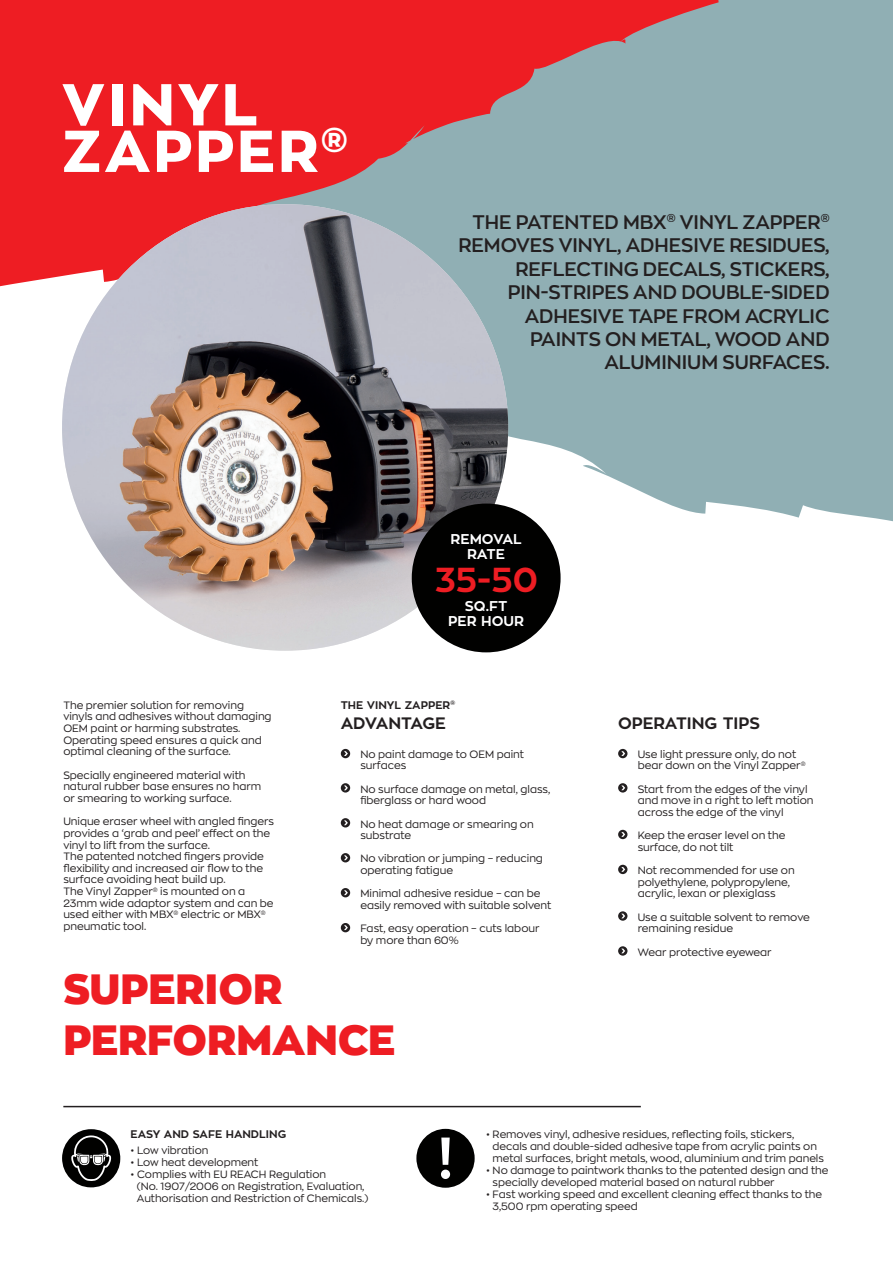
<style>
.page{position:relative;width:893px;height:1263px;background:#fff}
.page>*{position:absolute;margin:0;border:0;box-sizing:border-box;transform-origin:0 0}
.t1{font:800 58.5px "Zona Pro";letter-spacing:.06em;color:#fff}
.t2{font:900 42px "Zona Pro";color:#ee1d23}
.t3{font:700 34.5px "Zona Pro";color:#ee1d23}
.t4{font:600 19.5px/23.4px "Zona Pro";color:#231f20;text-align:right}
.t5{font:700 16.5px "Zona Pro";color:#231f20}
.t6{font:700 16.5px "Zona Pro";letter-spacing:-.025em;color:#231f20}
.t7{font:700 14.1px "Zona Pro";color:#fff}
.t8{font:700 10.95px "Zona Pro";color:#231f20}
.t9{font:10.65px/11.7px "Zona Pro";color:#231f20}
.t10{font:10.5px "Zona Pro";color:#231f20}
</style>
<div class="page">
<svg style="left:463px;top:0;width:430px;height:521px;background:#98b5b9"></svg>
<svg style="left:0;top:0;width:719px;height:292px;background:#c9575d"></svg>
<div style="left:618px;top:749px;width:9px;height:9px;background:#231f20;border-radius:50%"></div>
<svg style="left:621px;top:751px;width:4px;height:5px"></svg>
<svg style="left:618px;top:783px;width:9px;height:9px"></svg>
<svg style="left:621px;top:785px;width:4px;height:5px"></svg>
<div style="left:618px;top:830px;width:9px;height:9px;background:#231f20;border-radius:50%"></div>
<svg style="left:621px;top:832px;width:4px;height:5px"></svg>
<div style="left:618px;top:865px;width:9px;height:9px;background:#231f20;border-radius:50%"></div>
<svg style="left:621px;top:867px;width:4px;height:5px"></svg>
<svg style="left:618px;top:911px;width:9px;height:10px"></svg>
<svg style="left:621px;top:914px;width:4px;height:4px"></svg>
<svg style="left:618px;top:946px;width:9px;height:10px"></svg>
<svg style="left:621px;top:948px;width:4px;height:5px"></svg>
<hr style="left:63px;top:1106px;width:578px;height:1px;background:#231f20">
<div style="left:416px;top:1129px;width:59px;height:59px;background:#010100;border-radius:50%"></div>
<svg style="left:441px;top:1137px;width:9px;height:42px"></svg>
<svg style="left:62px;top:1129px;width:59px;height:58px"></svg>
<div style="left:341px;top:749px;width:9px;height:9px;background:#231f20;border-radius:50%"></div>
<svg style="left:344px;top:751px;width:4px;height:5px"></svg>
<div style="left:341px;top:783px;width:9px;height:9px;background:#231f20;border-radius:50%"></div>
<svg style="left:344px;top:785px;width:4px;height:5px"></svg>
<div style="left:341px;top:818px;width:9px;height:9px;background:#231f20;border-radius:50%"></div>
<svg style="left:344px;top:820px;width:4px;height:5px"></svg>
<div style="left:341px;top:853px;width:9px;height:9px;background:#231f20;border-radius:50%"></div>
<svg style="left:344px;top:855px;width:4px;height:5px"></svg>
<div style="left:341px;top:888px;width:9px;height:9px;background:#231f20;border-radius:50%"></div>
<svg style="left:344px;top:890px;width:4px;height:5px"></svg>
<div style="left:341px;top:923px;width:9px;height:9px;background:#231f20;border-radius:50%"></div>
<svg style="left:344px;top:925px;width:4px;height:5px"></svg>
<img style="left:62px;top:204px;width:446px;height:447px;border-radius:223px">
<div style="left:412px;top:503px;width:149px;height:149px;background:#010100;border-radius:50%"></div>
<svg style="left:892px;top:0;width:1px;height:292px"></svg>
<p class="t1" style="left:62px;top:66px;width:196px">VINYL</p>
<p class="t1" style="left:62px;top:112px;width:287px">ZAPPER<sup>®</sup></p>
<p class="t4" style="left:458px;top:210px;width:373px">THE PATENTED MBX<sup>®</sup> VINYL ZAPPER<sup>®<br></sup>REMOVES VINYL, ADHESIVE RESIDUES,<br>REFLECTING DECALS, STICKERS,<br>PIN-STRIPES AND DOUBLE-SIDED<br>ADHESIVE TAPE FROM ACRYLIC<br>PAINTS ON METAL, WOOD AND<br>ALUMINIUM SURFACES.</p>
<p class="t7" style="left:450px;top:530px;width:73px">REMOVAL</p>
<p class="t7" style="left:467px;top:545px;width:39px">RATE</p>
<p class="t3" style="left:434px;top:558px;width:105px">35-50</p>
<p class="t7" style="left:465px;top:597px;width:44px">SQ.FT</p>
<p class="t7" style="left:448px;top:611px;width:78px">PER HOUR</p>
<p class="t9" style="left:63px;top:699px;width:210px">The premier solution for removing vinyls and adhesives without damaging OEM paint or harming substrates.<br>Operating speed ensures a quick and optimal cleaning of the surface.</p>
<p class="t9" style="left:63px;top:769px;width:199px">Specially engineered material with natural rubber base ensures no harm or smearing to working surface.</p>
<p class="t9" style="left:63px;top:815px;width:212px">Unique eraser wheel with angled fingers provides a ‘grab and peel’ effect on the vinyl to lift from the surface.</p>
<p class="t9" style="left:63px;top:850px;width:202px;text-align:justify">The patented notched fingers provide flexibility and increased air flow to the surface avoiding heat build up.</p>
<p class="t9" style="left:63px;top:885px;width:212px">The Vinyl Zapper<sup>®</sup> is mounted on a<br>23mm wide adaptor system and can be used either with MBX<sup>®</sup> electric or MBX<sup>® </sup>pneumatic tool.</p>
<p class="t8" style="left:341px;top:698px;width:116px">THE VINYL ZAPPER<sup>®</sup></p>
<p class="t6" style="left:341px;top:712px;width:107px">ADVANTAGE</p>
<p class="t9" style="left:360px;top:748px;width:165px">No paint damage to OEM paint surfaces</p>
<p class="t9" style="left:360px;top:783px;width:191px">No surface damage on metal, glass, fiberglass or hard wood</p>
<p class="t9" style="left:360px;top:817px;width:175px">No heat damage or smearing on substrate</p>
<p class="t9" style="left:360px;top:852px;width:184px">No vibration or jumping – reducing operating fatigue</p>
<p class="t9" style="left:360px;top:887px;width:192px">Minimal adhesive residue – can be easily removed with suitable solvent</p>
<p class="t9" style="left:360px;top:922px;width:181px">Fast, easy operation – cuts labour by more than 60%</p>
<p class="t2" style="left:63px;top:961px;width:220px">SUPERIOR</p>
<p class="t2" style="left:63px;top:1012px;width:333px">PERFORMANCE</p>
<p class="t5" style="left:618px;top:712px;width:143px">OPERATING TIPS</p>
<p class="t9" style="left:638px;top:748px;width:160px">Use light pressure only, do not</p>
<p class="t9" style="left:638px;top:759px;width:169px">bear down on the Vinyl Zapper<sup>®</sup></p>
<p class="t9" style="left:638px;top:783px;width:177px">Start from the edges of the vinyl and move in a right to left motion across the edge of the vinyl</p>
<p class="t9" style="left:638px;top:829px;width:149px">Keep the eraser level on the surface, do not tilt</p>
<p class="t9" style="left:638px;top:864px;width:158px">Not recommended for use on polyethylene, polypropylene,</p>
<p class="t9" style="left:638px;top:887px;width:139px">acrylic, lexan or plexiglass</p>
<p class="t9" style="left:638px;top:911px;width:174px">Use a suitable solvent to remove remaining residue</p>
<p class="t9" style="left:638px;top:946px;width:136px">Wear protective eyewear</p>
<p class="t8" style="left:131px;top:1127px;width:157px">EASY AND SAFE HANDLING</p>
<p class="t10" style="left:131px;top:1144px;width:79px">• Low vibration</p>
<p class="t10" style="left:131px;top:1156px;width:129px">• Low heat development</p>
<p class="t10" style="left:131px;top:1168px;width:197px">• Complies with EU REACH Regulation</p>
<p class="t10" style="left:137px;top:1180px;width:229px">(No. 1907/2006 on Registration, Evaluation,</p>
<p class="t10" style="left:137px;top:1192px;width:233px">Authorisation and Restriction of Chemicals.)</p>
<p class="t10" style="left:486px;top:1127px;width:309px">• Removes vinyl, adhesive residues, reflecting foils, stickers,</p>
<p class="t10" style="left:493px;top:1139px;width:326px">decals and double-sided adhesive tape from acrylic paints on</p>
<p class="t10" style="left:493px;top:1151px;width:333px">metal surfaces, bright metals, wood, aluminium and trim panels</p>
<p class="t10" style="left:486px;top:1163px;width:344px">• No damage to paintwork thanks to the patented design and the</p>
<p class="t10" style="left:493px;top:1175px;width:284px">specially developed material based on natural rubber</p>
<p class="t10" style="left:486px;top:1187px;width:337px">• Fast working speed and excellent cleaning effect thanks to the</p>
<p class="t10" style="left:493px;top:1199px;width:147px">3,500 rpm operating speed</p>
</div>
